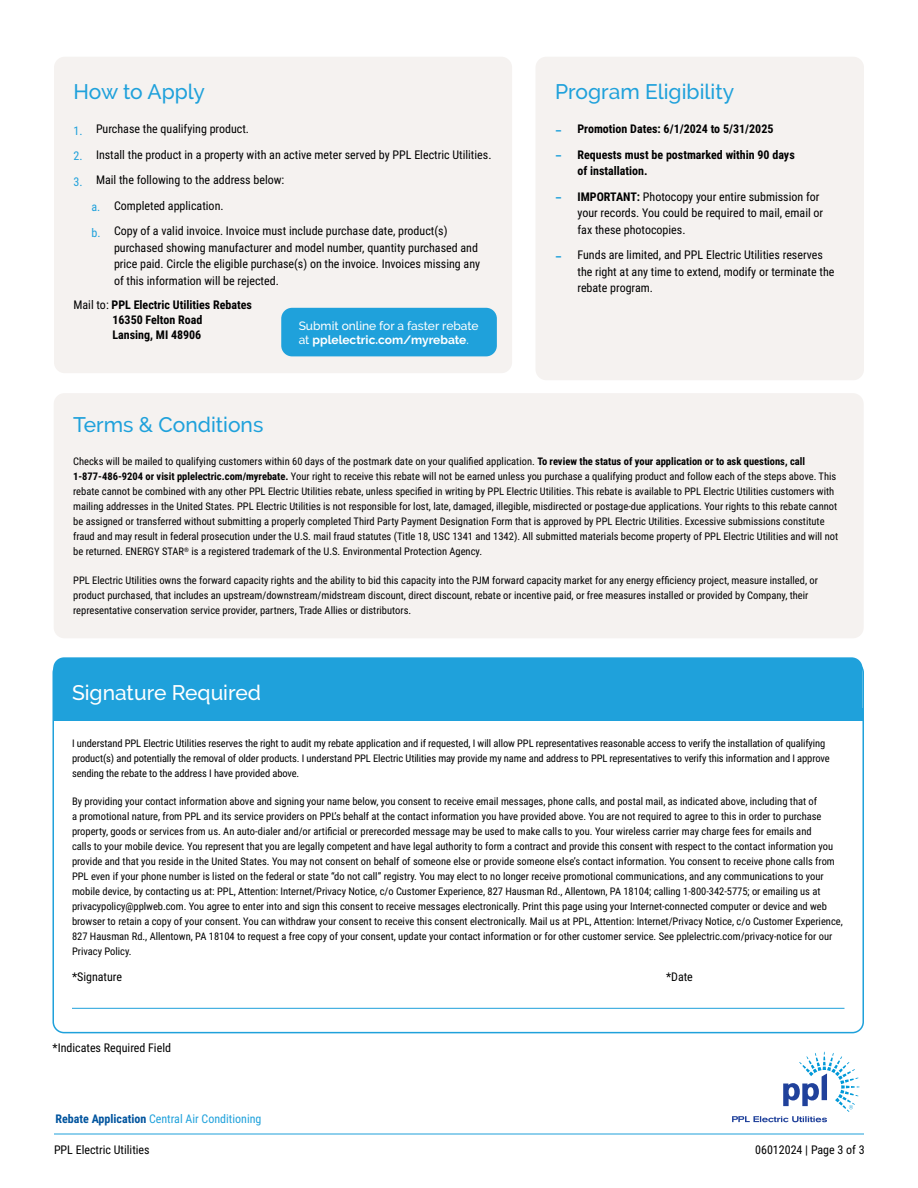
<style>
.page{position:relative;width:918px;height:1188px;background:#fff}
.page>*{position:absolute;margin:0;border:0;box-sizing:border-box;transform-origin:0 0}
.t1{font:500 21px "Raleway";color:#1fa1db}
.t2{font:500 21px "Raleway";color:#fff}
.t3{font:12px/16.5px "Roboto Condensed";color:#000}
.t4{font:700 12px/15px "Roboto Condensed";color:#000}
.t5{font:500 12px/14.4px "Raleway";color:#fff}
.t6{font:12px "Roboto Condensed";color:#1fa1db}
.t7{font:10.5px/15px "Roboto Condensed";color:#000}
.s1{color:#1fa1db}
.s2{font-weight:400}
.s3{font-weight:700}
.s4{font-weight:700;color:#1fa1db}
.s5{font-weight:700;color:#00549e}
</style>
<div class="page">
<hr style="left:54px;top:1134px;width:810px;height:1px;background:#1fa1db">
<div style="left:54px;top:393px;width:810px;height:245px;background:#f5f2f0;border-radius:11px"></div>
<div style="left:54px;top:57px;width:458px;height:316px;background:#f5f2f0;border-radius:11px"></div>
<div style="left:536px;top:57px;width:328px;height:323px;background:#f5f2f0;border-radius:11px"></div>
<div style="left:281px;top:308px;width:216px;height:48px;background:#1fa1db;border-radius:11px"></div>
<svg style="left:732px;top:1052px;width:128px;height:70px"></svg>
<div style="left:53px;top:657px;width:809px;height:62px;background:#1fa1db;border-radius:11px"></div>
<hr style="left:72px;top:1008px;width:772px;height:1px;background:#1fa1db">
<div style="left:53px;top:661px;width:811px;height:372px;border:2px solid #1fa1db;border-radius:11px"></div>
<svg style="left:53px;top:709px;width:809px;height:12px"></svg>
<h1 class="t1" style="left:74px;top:79px;width:133px">How to Apply</h1>
<p class="t3" style="left:74px;top:120px;width:177px"><span class="s1">1.</span> Purchase the qualifying product.</p>
<p class="t3" style="left:74px;top:146px;width:420px"><span class="s1">2.</span> Install the product in a property with an active meter served by PPL Electric Utilities.</p>
<p class="t3" style="left:92px;top:167px;width:358px;line-height:25.5px;text-indent:-18px"><span class="s1">3.</span> Mail the following to the address below:<br><span class="s1">a.</span> Completed application.<br><span class="s1">b.</span> Copy of a valid invoice. Invoice must include purchase date, product(s)</p>
<p class="t3" style="left:114px;top:239px;width:368px">purchased showing manufacturer and model number, quantity purchased and price paid. Circle the eligible purchase(s) on the invoice. Invoices missing any of this information will be rejected.</p>
<p class="t4" style="left:112px;top:296px;width:141px;text-indent:-39px"><span class="s2">Mail to:</span> PPL Electric Utilities Rebates<br>16350 Felton Road<br>Lansing, MI 48906</p>
<p class="t5" style="left:299px;top:318px;width:181px">Submit online for a faster rebate at <span class="s3">pplelectric.com/myrebate</span>.</p>
<h1 class="t1" style="left:555px;top:79px;width:181px">Program Eligibility</h1>
<p class="t4" style="left:555px;top:121px;width:220px"><span class="s1">–</span> Promotion Dates: 6/1/2024 to 5/31/2025</p>
<p class="t4" style="left:578px;top:146px;width:219px;line-height:16.5px;text-indent:-22px"><span class="s1">–</span> Requests must be postmarked within 90 days of installation.</p>
<p class="t3" style="left:578px;top:188px;width:247px;text-indent:-22px"><span class="s4">–</span> <span class="s3">IMPORTANT:</span> Photocopy your entire submission for your records. You could be required to mail, email or fax these photocopies.</p>
<p class="t3" style="left:578px;top:246px;width:258px;text-indent:-22px"><span class="s4">–</span> Funds are limited, and PPL Electric Utilities reserves the right at any time to extend, modify or terminate the rebate program.</p>
<h1 class="t1" style="left:73px;top:413px;width:192px">Terms &amp; Conditions</h1>
<p class="t7" style="left:73px;top:454px;width:767px">Checks will be mailed to qualifying customers within 60 days of the postmark date on your qualified application. <span class="s3">To review the status of your application or to ask questions, call 1-877-486-9204 or visit pplelectric.com/myrebate.</span> Your right to receive this rebate will not be earned unless you purchase a qualifying product and follow each of the steps above. This rebate cannot be combined with any other PPL Electric Utilities rebate, unless specified in writing by PPL Electric Utilities. This rebate is available to PPL Electric Utilities customers with mailing addresses in the United States. PPL Electric Utilities is not responsible for lost, late, damaged, illegible, misdirected or postage-due applications. Your rights to this rebate cannot be assigned or transferred without submitting a properly completed Third Party Payment Designation Form that is approved by PPL Electric Utilities. Excessive submissions constitute fraud and may result in federal prosecution under the U.S. mail fraud statutes (Title 18, USC 1341 and 1342). All submitted materials become property of PPL Electric Utilities and will not be returned. ENERGY STAR<sup>®</sup> is a registered trademark of the U.S. Environmental Protection Agency.</p>
<p class="t7" style="left:73px;top:572px;width:746px">PPL Electric Utilities owns the forward capacity rights and the ability to bid this capacity into the PJM forward capacity market for any energy efficiency project, measure installed, or product purchased, that includes an upstream/downstream/midstream discount, direct discount, rebate or incentive paid, or free measures installed or provided by Company, their representative conservation service provider, partners, Trade Allies or distributors.</p>
<h1 class="t2" style="left:72px;top:681px;width:191px">Signature Required</h1>
<p class="t7" style="left:72px;top:735px;width:759px">I understand PPL Electric Utilities reserves the right to audit my rebate application and if requested, I will allow PPL representatives reasonable access to verify the installation of qualifying product(s) and potentially the removal of older products. I understand PPL Electric Utilities may provide my name and address to PPL representatives to verify this information and I approve sending the rebate to the address I have provided above.</p>
<p class="t7" style="left:72px;top:794px;width:772px">By providing your contact information above and signing your name below, you consent to receive email messages, phone calls, and postal mail, as indicated above, including that of<br>a promotional nature, from PPL and its service providers on PPL’s behalf at the contact information you have provided above. You are not required to agree to this in order to purchase property, goods or services from us. An auto-dialer and/or artificial or prerecorded message may be used to make calls to you. Your wireless carrier may charge fees for emails and<br>calls to your mobile device. You represent that you are legally competent and have legal authority to form a contract and provide this consent with respect to the contact information you provide and that you reside in the United States. You may not consent on behalf of someone else or provide someone else’s contact information. You consent to receive phone calls from PPL even if your phone number is listed on the federal or state “do not call” registry. You may elect to no longer receive promotional communications, and any communications to your mobile device, by contacting us at: PPL, Attention: Internet/Privacy Notice, c/o Customer Experience, 827 Hausman Rd., Allentown, PA 18104; calling 1-800-342-5775; or emailing us at privacypolicy@pplweb.com. You agree to enter into and sign this consent to receive messages electronically. Print this page using your Internet-connected computer or device and web browser to retain a copy of your consent. You can withdraw your consent to receive this consent electronically. Mail us at PPL, Attention: Internet/Privacy Notice, c/o Customer Experience, 827 Hausman Rd., Allentown, PA 18104 to request a free copy of your consent, update your contact information or for other customer service. See pplelectric.com/privacy-notice for our Privacy Policy.</p>
<p class="t3" style="left:72px;top:968px;width:52px">*Signature</p>
<p class="t3" style="left:666px;top:968px;width:28px">*Date</p>
<p class="t3" style="left:52px;top:1039px;width:120px">*Indicates Required Field</p>
<p class="t6" style="left:56px;top:1110px;width:207px"><span class="s5">Rebate Application</span> Central Air Conditioning</p>
<p class="t3" style="left:54px;top:1141px;width:97px">PPL Electric Utilities</p>
<p class="t3" style="left:755px;top:1141px;width:111px">06012024 | Page 3 of 3</p>
</div>
